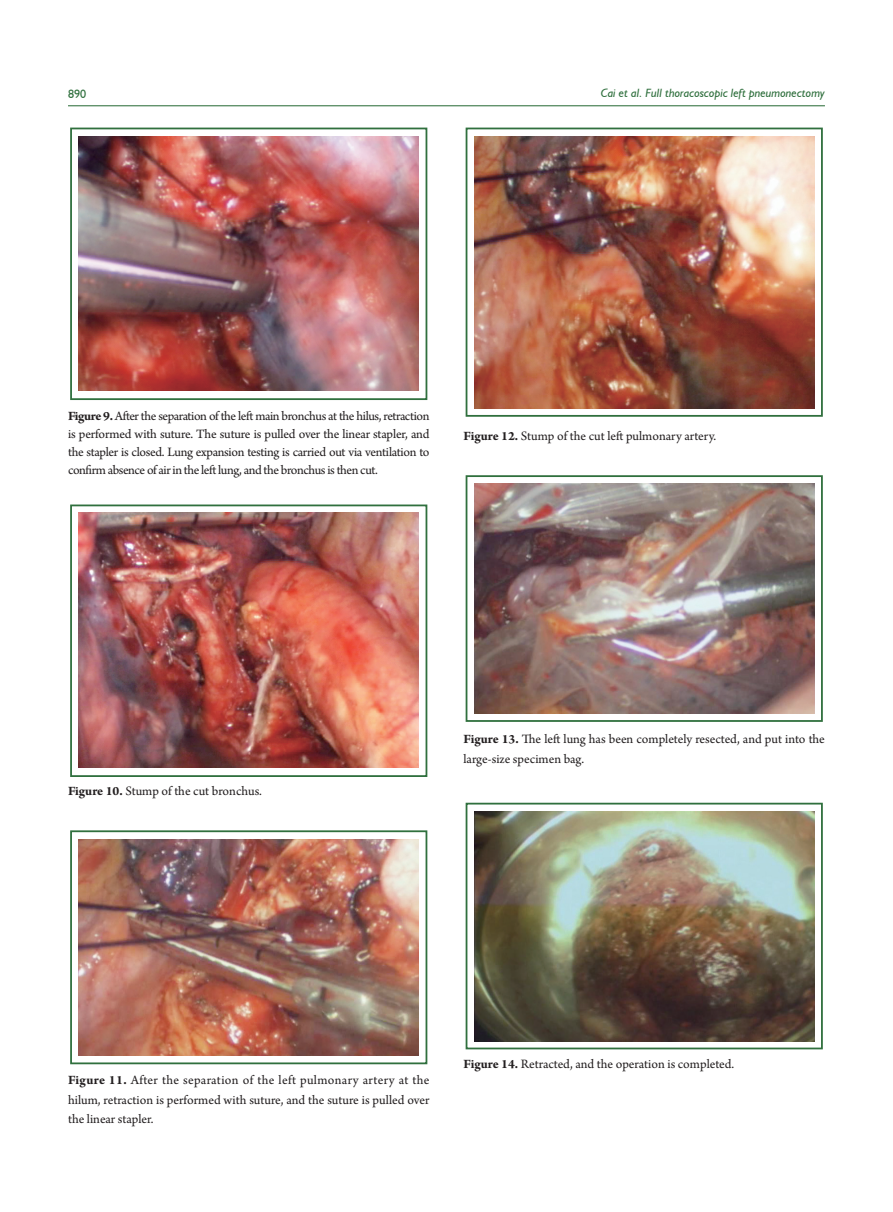
<style>
.page{position:relative;width:893px;height:1212px;background:#fff}
.page>*{position:absolute;margin:0;border:0;box-sizing:border-box;transform-origin:0 0}
.t1{font:13.5px/18px "Arno Pro";letter-spacing:-.005em;color:#231f20;text-align:justify}
.t2{font:italic 12px "Humanist 521 BT";color:#30703e}
.t3{font:12px "Humanist 521 BT";color:#30703e}
.s1{font-weight:700}
</style>
<div class="page">
<hr style="left:68px;top:105px;width:757px;height:1px;background:#30703e">
<img style="left:79px;top:137px;width:340px;height:254px">
<div style="left:70px;top:128px;width:357px;height:272px;border:2px solid #30703e"></div>
<img style="left:79px;top:512px;width:340px;height:255px">
<div style="left:70px;top:504px;width:357px;height:273px;border:2px solid #30703e"></div>
<img style="left:79px;top:839px;width:340px;height:216px">
<div style="left:70px;top:830px;width:357px;height:234px;border:2px solid #30703e"></div>
<img style="left:474px;top:136px;width:340px;height:272px">
<div style="left:466px;top:128px;width:357px;height:289px;border:2px solid #30703e"></div>
<img style="left:474px;top:483px;width:340px;height:231px">
<div style="left:466px;top:475px;width:357px;height:247px;border:2px solid #30703e"></div>
<img style="left:474px;top:811px;width:340px;height:230px">
<div style="left:466px;top:803px;width:357px;height:246px;border:2px solid #30703e"></div>
<p class="t3" style="left:68px;top:86px;width:20px">890</p>
<p class="t2" style="left:601px;top:86px;width:226px">Cai et al. Full thoracoscopic left pneumonectomy</p>
<p class="t1" style="left:68px;top:408px;width:363px"><span class="s1">Figure 9.</span> After the separation of the left main bronchus at the hilus, retraction is performed with suture. The suture is pulled over the linear stapler, and the stapler is closed. Lung expansion testing is carried out via ventilation to confirm absence of air in the left lung, and the bronchus is then cut.</p>
<p class="t1" style="left:463px;top:428px;width:254px"><span class="s1">Figure 12.</span> Stump of the cut left pulmonary artery.</p>
<p class="t1" style="left:68px;top:783px;width:195px"><span class="s1">Figure 10.</span> Stump of the cut bronchus.</p>
<p class="t1" style="left:463px;top:730px;width:363px;line-height:19.5px"><span class="s1">Figure 13.</span> The left lung has been completely resected, and put into the large-size specimen bag.</p>
<p class="t1" style="left:68px;top:1071px;width:363px;line-height:19.5px"><span class="s1">Figure 11.</span> After the separation of the left pulmonary artery at the hilum, retraction is performed with suture, and the suture is pulled over the linear stapler.</p>
<p class="t1" style="left:463px;top:1056px;width:272px"><span class="s1">Figure 14.</span> Retracted, and the operation is completed.</p>
</div>
